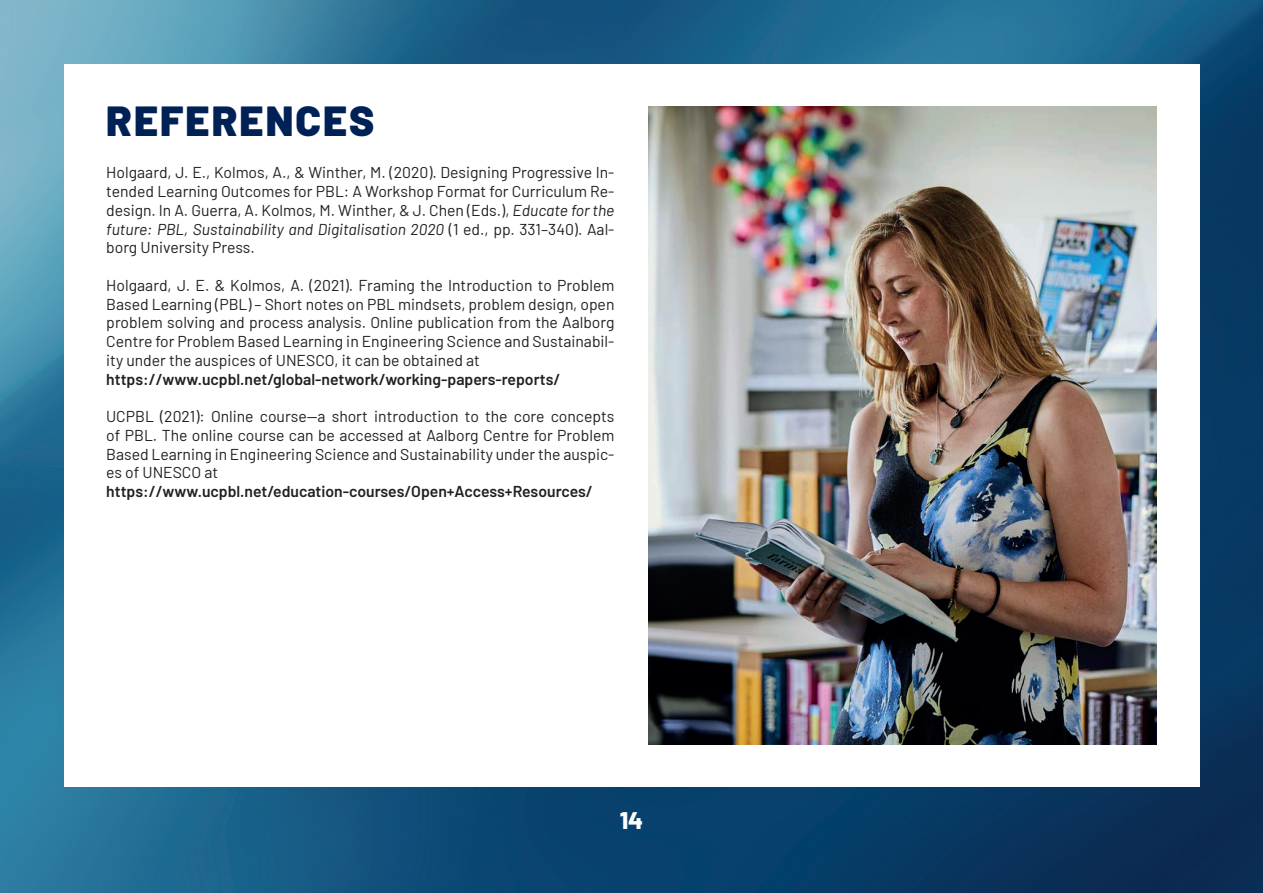
<style>
.page{position:relative;width:1263px;height:893px;background:#fff}
.page>*{position:absolute;margin:0;border:0;box-sizing:border-box;transform-origin:0 0}
.t1{font:900 42px "Barlow";letter-spacing:.05em;color:#002156}
.t2{font:800 24px "Barlow";color:#fff}
.t3{font:15.75px/18.8px "Barlow";color:#231f20;text-align:justify}
.t4{font:600 15.75px "Barlow";color:#231f20}
.s1{font-style:italic}
</style>
<div class="page">
<img style="left:0;top:0;width:1263px;height:893px">
<div style="left:64px;top:64px;width:1135px;height:723px;background:#fff"></div>
<img style="left:648px;top:106px;width:509px;height:638px">
<h1 class="t1" style="left:106px;top:89px;width:270px">REFERENCES</h1>
<p class="t3" style="left:106px;top:162px;width:510px">Holgaard, J. E., Kolmos, A., &amp; Winther, M. (2020). Designing Progressive In&shy;tended Learning Outcomes for PBL: A Workshop Format for Curriculum Re&shy;design. In A. Guerra, A. Kolmos, M. Winther, &amp; J. Chen (Eds.), <span class="s1">Educate for the future: PBL, Sustainability and Digitalisation 2020</span> (1 ed., pp. 331–340). Aal&shy;borg University Press.</p>
<p class="t3" style="left:106px;top:275px;width:510px">Holgaard, J. E. &amp; Kolmos, A. (2021). Framing the Introduction to Problem Based Learning (PBL) – Short notes on PBL mindsets, problem design, open problem solving and process analysis. Online publication from the Aalborg Centre for Problem Based Learning in Engineering Science and Sustainabil&shy;ity under the auspices of UNESCO, it can be obtained at</p>
<p class="t4" style="left:106px;top:367px;width:456px">https://www.ucpbl.net/global-network/working-papers-reports/</p>
<p class="t3" style="left:106px;top:406px;width:510px">UCPBL (2021): Online course—a short introduction to the core concepts of PBL. The online course can be accessed at Aalborg Centre for Problem Based Learning in Engineering Science and Sustainability under the auspic&shy;es of UNESCO at</p>
<p class="t4" style="left:106px;top:480px;width:488px">https://www.ucpbl.net/education-courses/Open+Access+Resources/</p>
<h2 class="t2" style="left:620px;top:803px;width:25px">14</h2>
</div>
